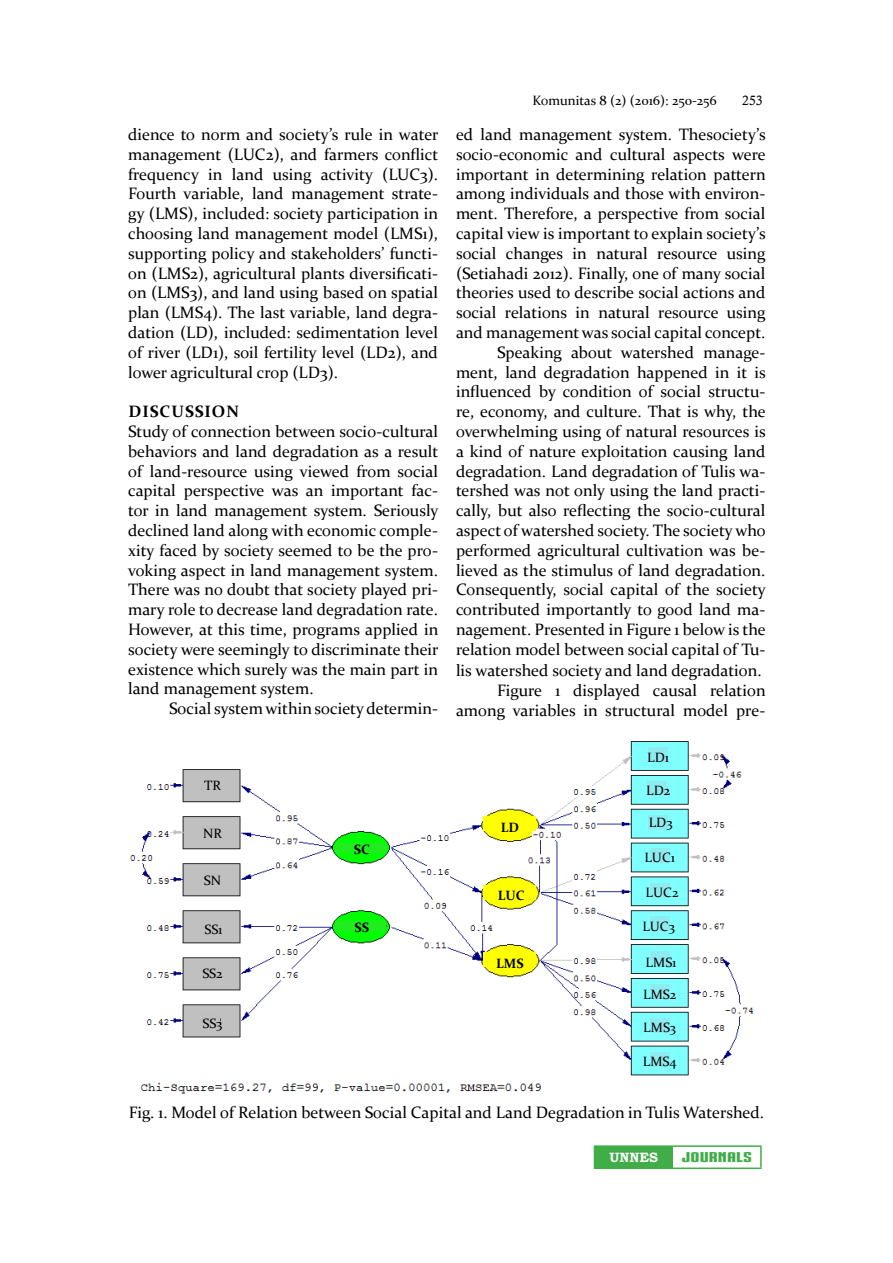
<style>
.page{position:relative;width:893px;height:1263px;background:#fff}
.page>*{position:absolute;margin:0;border:0;box-sizing:border-box;transform-origin:0 0}
.t1{font:16.5px/19.8px "Constantia";color:#000;text-align:justify}
.t2{font:700 16.5px "Constantia";letter-spacing:.06em;color:#000}
.t3{font:13.5px "Constantia";color:#000}
.t4{font:700 13.5px "Constantia";color:#000}
.t5{font:13.5px "IRONMANOFWAR002 NCV";color:#41ad49;scale:1.53 1}
.t6{font:700 13.5px "Bookman Old Style";color:#fff}
.t7{font:13.5px "Calisto";color:#000}
</style>
<div class="page">
<div style="left:594px;top:1146px;width:79px;height:22px;background:#41ad49"></div>
<hr style="left:594px;top:1145px;width:79px;height:2px;background:#41ad49">
<hr style="left:673px;top:1145px;width:89px;height:2px;background:#41ad49">
<hr style="left:760px;top:1147px;width:2px;height:20px;background:#41ad49">
<hr style="left:594px;top:1167px;width:79px;height:2px;background:#41ad49">
<hr style="left:673px;top:1167px;width:89px;height:2px;background:#41ad49">
<img style="left:130px;top:741px;width:623px;height:353px">
<div style="left:336px;top:921px;width:50px;height:9px;background:#20ec20"></div>
<div style="left:336px;top:843px;width:50px;height:9px;background:#20ec20"></div>
<div style="left:484px;top:816px;width:52px;height:15px;background:#ff0"></div>
<div style="left:484px;top:885px;width:52px;height:15px;background:#ff0"></div>
<div style="left:484px;top:952px;width:52px;height:15px;background:#ff0"></div>
<div style="left:201px;top:778px;width:20px;height:15px;background:#bfbfbf"></div>
<div style="left:201px;top:826px;width:20px;height:14px;background:#bfbfbf"></div>
<div style="left:199px;top:870px;width:20px;height:15px;background:#bfbfbf"></div>
<div style="left:201px;top:919px;width:20px;height:14px;background:#bfbfbf"></div>
<div style="left:201px;top:966px;width:20px;height:14px;background:#bfbfbf"></div>
<div style="left:200px;top:1012px;width:20px;height:14px;background:#bfbfbf"></div>
<div style="left:648px;top:747px;width:20px;height:15px;background:#8eebf0"></div>
<div style="left:647px;top:781px;width:20px;height:14px;background:#8eebf0"></div>
<div style="left:648px;top:815px;width:20px;height:15px;background:#8eebf0"></div>
<div style="left:651px;top:848px;width:19px;height:15px;background:#8eebf0"></div>
<div style="left:651px;top:883px;width:19px;height:15px;background:#8eebf0"></div>
<div style="left:651px;top:916px;width:19px;height:15px;background:#8eebf0"></div>
<div style="left:651px;top:951px;width:19px;height:14px;background:#8eebf0"></div>
<div style="left:651px;top:984px;width:19px;height:15px;background:#8eebf0"></div>
<div style="left:651px;top:1019px;width:19px;height:14px;background:#8eebf0"></div>
<div style="left:651px;top:1052px;width:19px;height:14px;background:#8eebf0"></div>
<p class="t1" style="left:128px;top:124px;width:312px">dience to norm and society’s rule in water management (LUC2), and farmers conflict frequency in land using activity (LUC3).<br>Fourth variable, land management strate&shy;gy (LMS), included: society participation in choosing land management model (LMS1), supporting policy and stakeholders’ functi&shy;on (LMS2), agricultural plants diversificati&shy;on (LMS3), and land using based on spatial plan (LMS4). The last variable, land degra&shy;dation (LD), included: sedimentation level of river (LD1), soil fertility level (LD2), and lower agricultural crop (LD3).</p>
<p class="t2" style="left:129px;top:400px;width:112px">DISCUSSION</p>
<p class="t1" style="left:128px;top:421px;width:312px">Study of connection between socio-cultural behaviors and land degradation as a result of land-resource using viewed from social capital perspective was an important fac&shy;tor in land management system. Seriously declined land along with economic comple&shy;xity faced by society seemed to be the pro&shy;voking aspect in land management system.<br>There was no doubt that society played pri&shy;mary role to decrease land degradation rate.<br>However, at this time, programs applied in society were seemingly to discriminate their existence which surely was the main part in land management system.</p>
<p class="t1" style="left:169px;top:698px;width:270px">Social system within society determin-</p>
<p class="t3" style="left:533px;top:91px;width:186px">Komunitas 8 (2) (2016): 250-256</p>
<p class="t7" style="left:742px;top:93px;width:22px">253</p>
<p class="t1" style="left:456px;top:124px;width:311px;text-align:right">ed land management system. Thesociety’s socio-economic and cultural aspects were important in determining relation pattern among individuals and those with environ&shy;ment. Therefore, a perspective from social capital view is important to explain society’s social changes in natural resource using (Setiahadi 2012). Finally, one of many social theories used to describe social actions and social relations in natural resource using and management was social capital concept.<br>Speaking about watershed manage&shy;ment, land degradation happened in it is influenced by condition of social structu&shy;re, economy, and culture. That is why, the overwhelming using of natural resources is a kind of nature exploitation causing land degradation. Land degradation of Tulis wa&shy;tershed was not only using the land practi&shy;cally, but also reflecting the socio-cultural aspect of watershed society. The society who performed agricultural cultivation was be&shy;lieved as the stimulus of land degradation.<br>Consequently, social capital of the society contributed importantly to good land ma&shy;nagement. Presented in Figure 1 below is the relation model between social capital of Tu-</p>
<p class="t1" style="left:456px;top:660px;width:311px;text-align:right">lis watershed society and land degradation.<br>Figure 1 displayed causal relation among variables in structural model pre-</p>
<p class="t3" style="left:647px;top:749px;width:23px">LD1</p>
<p class="t3" style="left:646px;top:781px;width:26px">LD2</p>
<p class="t3" style="left:649px;top:813px;width:25px">LD3</p>
<p class="t3" style="left:644px;top:848px;width:32px">LUC1</p>
<p class="t3" style="left:646px;top:883px;width:34px">LUC2</p>
<p class="t3" style="left:642px;top:917px;width:34px">LUC3</p>
<p class="t3" style="left:645px;top:953px;width:32px">LMS1</p>
<p class="t3" style="left:643px;top:985px;width:35px">LMS2</p>
<p class="t3" style="left:643px;top:1018px;width:34px">LMS3</p>
<p class="t3" style="left:643px;top:1052px;width:35px">LMS4</p>
<p class="t1" style="left:129px;top:1102px;width:637px">Fig. 1. Model of Relation between Social Capital and Land Degradation in Tulis Watershed.</p>
<p class="t3" style="left:204px;top:776px;width:18px">TR</p>
<p class="t3" style="left:203px;top:824px;width:20px">NR</p>
<p class="t3" style="left:204px;top:871px;width:18px">SN</p>
<p class="t3" style="left:205px;top:920px;width:19px">SS1</p>
<p class="t3" style="left:202px;top:964px;width:22px">SS2</p>
<p class="t3" style="left:203px;top:1014px;width:21px">SS3</p>
<p class="t4" style="left:501px;top:818px;width:20px">LD</p>
<p class="t4" style="left:354px;top:840px;width:18px">SC</p>
<p class="t4" style="left:498px;top:886px;width:29px">LUC</p>
<p class="t4" style="left:355px;top:918px;width:16px">SS</p>
<p class="t4" style="left:496px;top:954px;width:29px">LMS</p>
<p class="t6" style="left:609px;top:1148px;width:50px">UNNES</p>
<p class="t5" style="left:682px;top:1148px;width:48px">JOURNALS</p>
</div>
